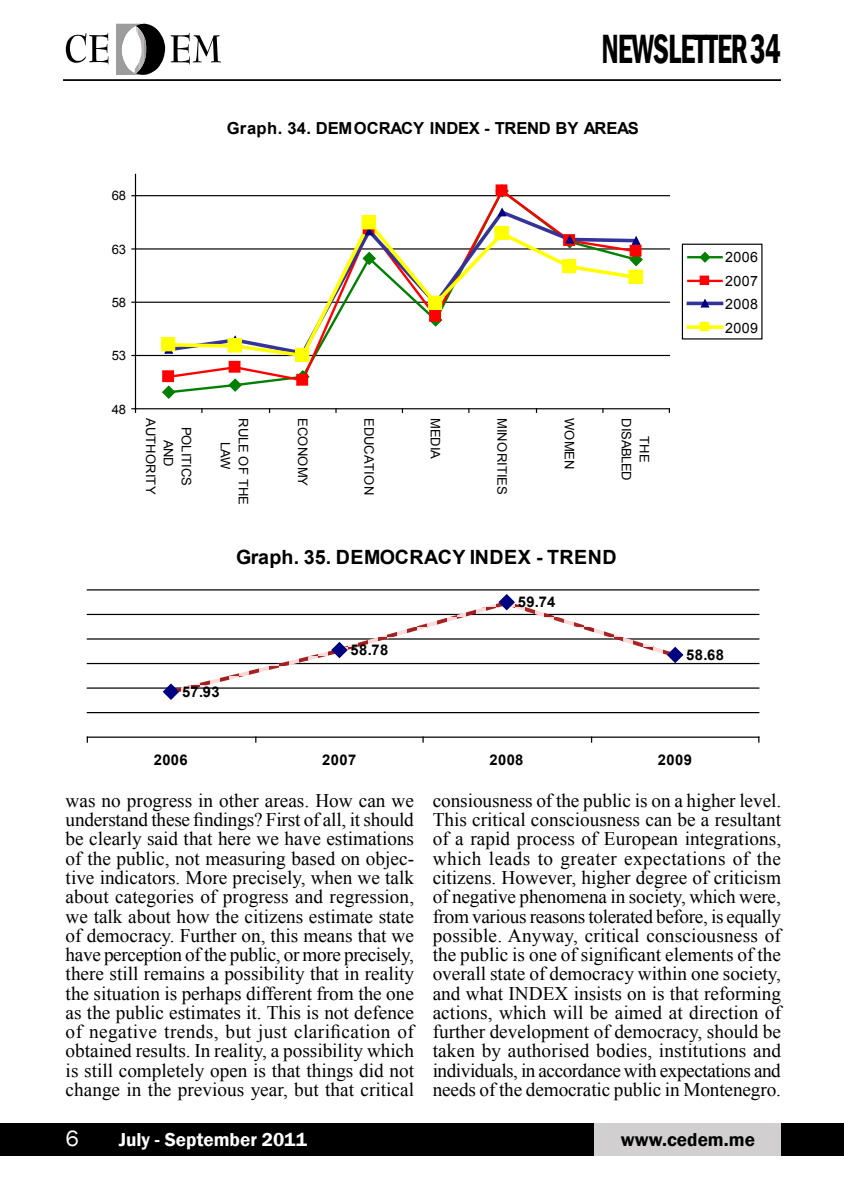
<style>
.page{position:relative;width:844px;height:1191px;background:#fff}
.page>*{position:absolute;margin:0;border:0;box-sizing:border-box;transform-origin:0 0}
.t1{font:600 condensed 42px "Franklin Gothic";letter-spacing:-.025em;color:#000;scale:.74 1}
.t2{font:22.75px "Franklin Gothic";color:#fff}
.t3{font:700 19.6px "Arial";letter-spacing:.02em;color:#000}
.t4{font:19.25px/19.2px "Times New Roman";letter-spacing:-.005em;color:#000;text-align:justify}
.t5{font:600 19.25px "Franklin Gothic";color:#fff}
.t6{font:600 19.25px "Franklin Gothic";color:#000}
.t7{font:700 16.62px "Arial";letter-spacing:-.01em;color:#000}
.t8{font:700 14.7px "Arial";letter-spacing:.025em;color:#000}
.t9{font:14.17px/23.6px "Arial";letter-spacing:.025em;color:#000;text-align:justify}
.t10{font:13.12px/17.8px "Arial";letter-spacing:.005em;color:#000;text-align:center}
.t11{font:12.95px "Arial";letter-spacing:-.01em;color:#000}
</style>
<div class="page">
<hr style="left:63px;top:79px;width:717px;height:2px;background:#000">
<svg style="left:65px;top:33px;width:43px;height:31px"></svg>
<svg style="left:116px;top:24px;width:105px;height:51px"></svg>
<div style="left:0;top:1123px;width:843px;height:32px;background:#000"></div>
<div style="left:594px;top:1123px;width:186px;height:32px;background:#d1cfcf"></div>
<hr style="left:843px;top:1123px;width:1px;height:32px;background:#000">
<hr style="left:135px;top:355px;width:534px;height:1px;background:#000">
<hr style="left:135px;top:302px;width:534px;height:1px;background:#000">
<hr style="left:135px;top:248px;width:534px;height:1px;background:#000">
<hr style="left:135px;top:195px;width:534px;height:1px;background:#000">
<hr style="left:135px;top:174px;width:1px;height:235px;background:#000">
<hr style="left:135px;top:408px;width:534px;height:1px;background:#000">
<svg style="left:161px;top:184px;width:482px;height:215px"></svg>
<div style="left:161px;top:338px;width:14px;height:13px;background:#ff0"></div>
<div style="left:161px;top:337px;width:14px;height:14px;border:1px solid #ff0"></div>
<div style="left:228px;top:339px;width:13px;height:13px;background:#ff0"></div>
<div style="left:227px;top:338px;width:14px;height:14px;border:1px solid #ff0"></div>
<div style="left:295px;top:348px;width:13px;height:13px;background:#ff0"></div>
<div style="left:295px;top:348px;width:14px;height:14px;border:1px solid #ff0"></div>
<div style="left:362px;top:216px;width:13px;height:13px;background:#ff0"></div>
<div style="left:361px;top:215px;width:14px;height:14px;border:1px solid #ff0"></div>
<div style="left:428px;top:296px;width:13px;height:13px;background:#ff0"></div>
<div style="left:428px;top:296px;width:14px;height:14px;border:1px solid #ff0"></div>
<div style="left:495px;top:226px;width:13px;height:13px;background:#ff0"></div>
<div style="left:494px;top:226px;width:14px;height:14px;border:1px solid #ff0"></div>
<div style="left:562px;top:260px;width:13px;height:13px;background:#ff0"></div>
<div style="left:562px;top:259px;width:14px;height:14px;border:1px solid #ff0"></div>
<div style="left:629px;top:270px;width:13px;height:13px;background:#ff0"></div>
<div style="left:628px;top:270px;width:14px;height:14px;border:1px solid #ff0"></div>
<div style="left:681px;top:244px;width:81px;height:95px;border:1px solid #000"></div>
<hr style="left:688px;top:256px;width:33px;height:2px;background:#008000">
<svg style="left:698px;top:251px;width:13px;height:12px"></svg>
<hr style="left:688px;top:280px;width:33px;height:2px;background:#f00">
<div style="left:700px;top:276px;width:8px;height:8px;background:#f00"></div>
<div style="left:699px;top:275px;width:10px;height:10px;border:1px solid #f00"></div>
<hr style="left:688px;top:302px;width:33px;height:3px;background:#339">
<svg style="left:699px;top:298px;width:11px;height:10px"></svg>
<svg style="left:688px;top:325px;width:33px;height:4px"></svg>
<div style="left:700px;top:322px;width:8px;height:9px;background:#ff0"></div>
<div style="left:699px;top:322px;width:10px;height:9px;border:1px solid #ff0"></div>
<hr style="left:87px;top:712px;width:671px;height:1px;background:#000">
<hr style="left:87px;top:687px;width:671px;height:1px;background:#000">
<hr style="left:87px;top:663px;width:671px;height:1px;background:#000">
<hr style="left:87px;top:638px;width:671px;height:1px;background:#000">
<hr style="left:87px;top:614px;width:671px;height:1px;background:#000">
<hr style="left:87px;top:589px;width:671px;height:1px;background:#000">
<hr style="left:87px;top:736px;width:671px;height:2px;background:#000">
<svg style="left:162px;top:594px;width:522px;height:106px"></svg>
<h1 class="t1" style="left:601px;top:21px;width:244px">NEWSLETTER 34</h1>
<p class="t7" style="left:227px;top:119px;width:413px">Graph. 34. DEMOCRACY INDEX - TREND BY AREAS</p>
<p class="t11" style="left:112px;top:189px;width:16px">68</p>
<p class="t11" style="left:112px;top:242px;width:16px">63</p>
<p class="t11" style="left:112px;top:295px;width:16px">58</p>
<p class="t11" style="left:112px;top:348px;width:16px">53</p>
<p class="t11" style="left:112px;top:402px;width:16px">48</p>
<p class="t10" style="left:195px;top:418px;width:78px;rotate:90deg">POLITICS<br>AND<br>AUTHORITY</p>
<p class="t10" style="left:252px;top:442px;width:65px;text-align:left;text-indent:-24px;rotate:90deg">RULE OF THE<br>LAW</p>
<p class="t10" style="left:311px;top:418px;width:69px;rotate:90deg">ECONOMY</p>
<p class="t10" style="left:378px;top:418px;width:78px;rotate:90deg">EDUCATION</p>
<p class="t10" style="left:444px;top:418px;width:42px;rotate:90deg">MEDIA</p>
<p class="t10" style="left:510px;top:418px;width:78px;rotate:90deg">MINORITIES</p>
<p class="t10" style="left:578px;top:418px;width:52px;rotate:90deg">WOMEN</p>
<p class="t10" style="left:653px;top:418px;width:64px;rotate:90deg">THE<br>DISABLED</p>
<p class="t3" style="left:236px;top:546px;width:382px">Graph. 35. DEMOCRACY INDEX - TREND</p>
<p class="t8" style="left:182px;top:683px;width:39px">57.93</p>
<p class="t8" style="left:350px;top:641px;width:39px">58.78</p>
<p class="t8" style="left:517px;top:594px;width:39px">59.74</p>
<p class="t9" style="left:725px;top:245px;width:34px">2006<br>2007<br>2008<br>2009</p>
<p class="t8" style="left:686px;top:646px;width:39px">58.68</p>
<p class="t8" style="left:154px;top:752px;width:35px">2006</p>
<p class="t8" style="left:322px;top:752px;width:35px">2007</p>
<p class="t8" style="left:489px;top:752px;width:35px">2008</p>
<p class="t8" style="left:657px;top:752px;width:35px">2009</p>
<p class="t4" style="left:66px;top:790px;width:350px">was no progress in other areas. How can we understand these findings? First of all, it should be clearly said that here we have estimations of the public, not measuring based on objec&shy;tive indicators. More precisely, when we talk about categories of progress and regression, we talk about how the citizens estimate state of democracy. Further on, this means that we have perception of the public, or more precisely, there still remains a possibility that in reality the situation is perhaps different from the one as the public estimates it. This is not defence of negative trends, but just clarification of obtained results. In reality, a possibility which is still completely open is that things did not change in the previous year, but that critical</p>
<p class="t4" style="left:432px;top:790px;width:350px">consiousness of the public is on a higher level.<br>This critical consciousness can be a resultant of a rapid process of European integrations, which leads to greater expectations of the citizens. However, higher degree of criticism of negative phenomena in society, which were, from various reasons tolerated before, is equally possible. Anyway, critical consciousness of the public is one of significant elements of the overall state of democracy within one society, and what INDEX insists on is that reforming actions, which will be aimed at direction of further development of democracy, should be taken by authorised bodies, institutions and individuals, in accordance with expectations and needs of the democratic public in Montenegro.</p>
<p class="t2" style="left:66px;top:1124px;width:15px">6</p>
<p class="t5" style="left:119px;top:1127px;width:190px">July - September 2011</p>
<p class="t6" style="left:620px;top:1127px;width:135px">www.cedem.me</p>
</div>
